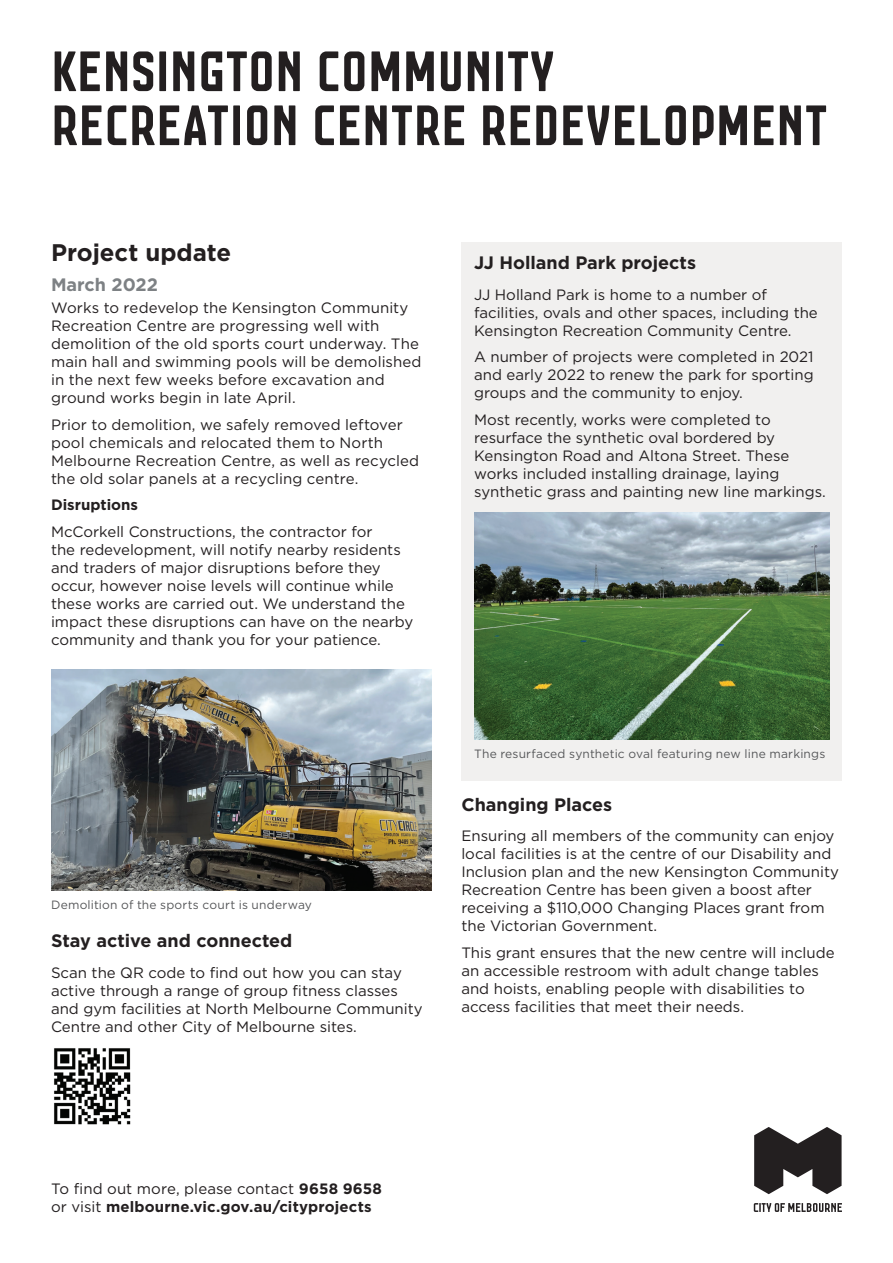
<style>
.page{position:relative;width:893px;height:1263px;background:#fff}
.page>*{position:absolute;margin:0;border:0;box-sizing:border-box;transform-origin:0 0}
.t1{font:60px/54px "Co M";color:#231f20}
.t2{font:700 24px "Gotham";color:#231f20}
.t3{font:700 18px "Gotham";color:#231f20}
.t4{font:700 18px "Gotham";color:#7d8184}
.t5{font:15px/18px "Gotham";color:#231f20}
.t6{font:700 15px/18px "Gotham";letter-spacing:.005em;color:#231f20}
.t7{font:12px "Gotham";letter-spacing:.015em;color:#57585a}
.s1{font-weight:400}
</style>
<div class="page">
<div style="left:461px;top:242px;width:381px;height:538px;background:#f1f0ef"></div>
<img style="left:474px;top:512px;width:355px;height:228px">
<img style="left:51px;top:670px;width:381px;height:221px">
<img style="left:54px;top:1048px;width:77px;height:77px">
<svg style="left:754px;top:1203px;width:88px;height:9px"></svg>
<svg style="left:754px;top:1127px;width:88px;height:67px"></svg>
<h1 class="t1" style="left:51px;top:39px;width:778px">KENSINGTON COMMUNITY<br>RECREATION CENTRE REDEVELOPMENT</h1>
<h2 class="t2" style="left:51px;top:237px;width:182px">Project update</h2>
<p class="t4" style="left:51px;top:273px;width:109px">March 2022</p>
<p class="t5" style="left:51px;top:299px;width:372px">Works to redevelop the Kensington Community Recreation Centre are progressing well with demolition of the old sports court underway. The main hall and swimming pools will be demolished in the next few weeks before excavation and ground works begin in late April.</p>
<p class="t5" style="left:51px;top:415px;width:370px">Prior to demolition, we safely removed leftover pool chemicals and relocated them to North Melbourne Recreation Centre, as well as recycled the old solar panels at a recycling centre.</p>
<p class="t6" style="left:51px;top:496px;width:89px">Disruptions</p>
<p class="t5" style="left:51px;top:522px;width:364px">McCorkell Constructions, the contractor for<br>the redevelopment, will notify nearby residents and traders of major disruptions before they occur, however noise levels will continue while these works are carried out. We understand the impact these disruptions can have on the nearby community and thank you for your patience.</p>
<p class="t3" style="left:474px;top:251px;width:223px">JJ Holland Park projects</p>
<p class="t5" style="left:474px;top:285px;width:345px">JJ Holland Park is home to a number of facilities, ovals and other spaces, including the<br>Kensington Recreation Community Centre.</p>
<p class="t5" style="left:474px;top:348px;width:341px;text-align:justify">A number of projects were completed in 2021 and early 2022 to renew the park for sporting groups and the community to enjoy.</p>
<p class="t5" style="left:474px;top:410px;width:353px">Most recently, works were completed to resurface the synthetic oval bordered by Kensington Road and Altona Street. These works included installing drainage, laying synthetic grass and painting new line markings.</p>
<p class="t7" style="left:51px;top:897px;width:262px">Demolition of the sports court is underway</p>
<p class="t3" style="left:51px;top:928px;width:243px">Stay active and connected</p>
<p class="t5" style="left:51px;top:963px;width:373px">Scan the QR code to find out how you can stay active through a range of group fitness classes and gym facilities at North Melbourne Community Centre and other City of Melbourne sites.</p>
<p class="t7" style="left:474px;top:746px;width:353px">The resurfaced synthetic oval featuring new line markings</p>
<p class="t3" style="left:461px;top:792px;width:152px">Changing Places</p>
<p class="t5" style="left:461px;top:827px;width:379px">Ensuring all members of the community can enjoy local facilities is at the centre of our Disability and Inclusion plan and the new Kensington Community Recreation Centre has been given a boost after receiving a $110,000 Changing Places grant from the Victorian Government.</p>
<p class="t5" style="left:461px;top:943px;width:375px">This grant ensures that the new centre will include an accessible restroom with adult change tables and hoists, enabling people with disabilities to access facilities that meet their needs.</p>
<p class="t6" style="left:51px;top:1179px;width:332px"><span class="s1">To find out more, please contact</span> 9658 9658 <span class="s1">or visit</span> melbourne.vic.gov.au/cityprojects</p>
</div>
